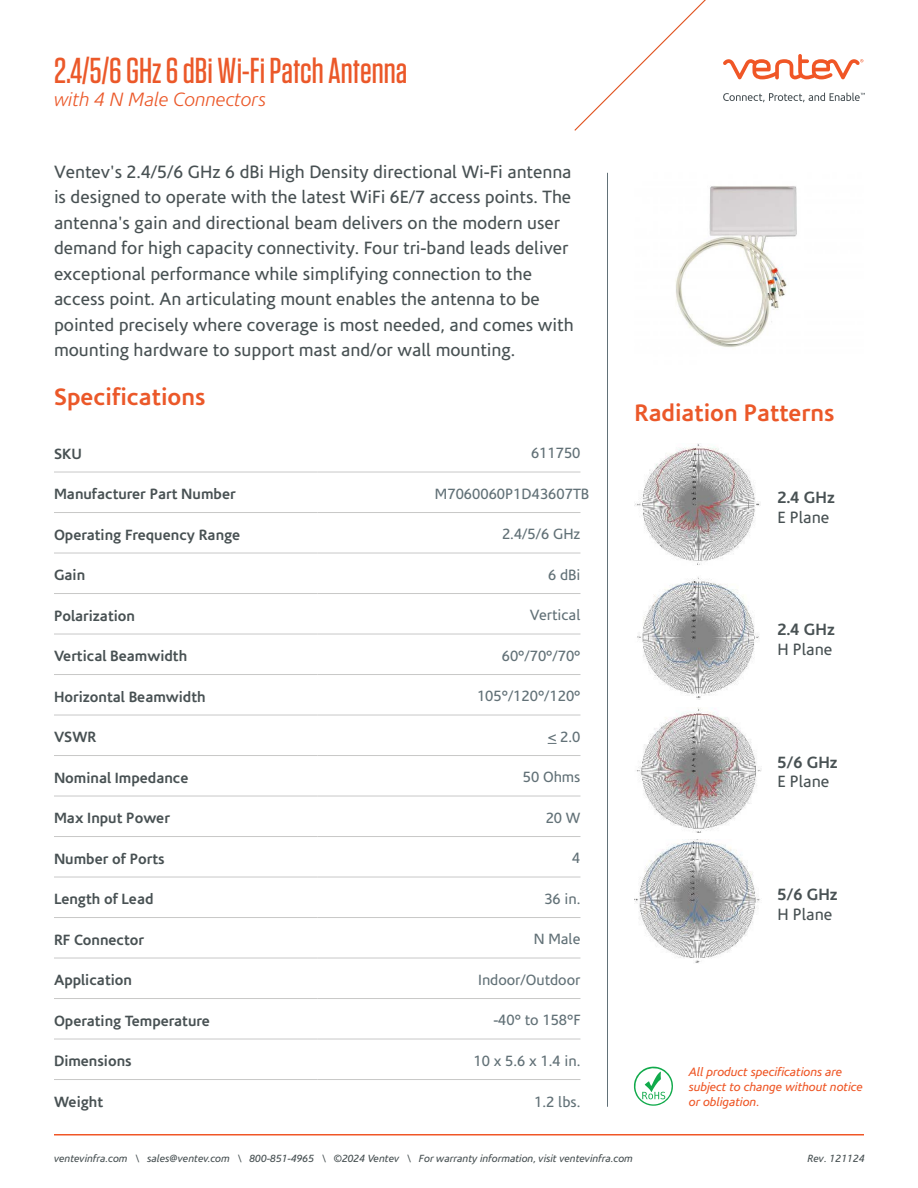
<style>
.page{position:relative;width:918px;height:1188px;background:#fff}
.page>*{position:absolute;margin:0;border:0;box-sizing:border-box;transform-origin:0 0}
.t1{font:500 36px "Tungsten";color:#eb5829}
.t2{font:700 24px "Corisande";color:#eb5829}
.t3{font:italic 300 19.5px "Corisande";color:#eb5829}
.t4{font:18px/25.5px "Corisande";color:#485153}
.t5{font:700 16.5px "Corisande";color:#485153}
.t6{font:16.5px "Corisande";color:#485153}
.t7{font:700 15px "Corisande";color:#485153}
.t8{font:15px "Corisande";color:#627177}
.t9{font:italic 12.3px/14.7px "Corisande";color:#ee5828}
.t10{font:italic 10.5px "Corisande";color:#485153}
</style>
<div class="page">
<svg style="left:574px;top:0;width:291px;height:131px"></svg>
<hr style="left:54px;top:1134px;width:810px;height:2px;background:#f05626">
<svg style="left:634px;top:1067px;width:39px;height:39px"></svg>
<hr style="left:607px;top:173px;width:1px;height:934px;background:#627178">
<img style="left:675px;top:186px;width:122px;height:161px">
<img style="left:634px;top:443px;width:126px;height:122px">
<img style="left:636px;top:708px;width:125px;height:124px">
<img style="left:637px;top:577px;width:122px;height:123px">
<img style="left:634px;top:840px;width:126px;height:123px">
<hr style="left:54px;top:472px;width:263px;height:1px;background:#c9c9c8">
<hr style="left:317px;top:472px;width:263px;height:1px;background:#c9c9c8">
<hr style="left:54px;top:512px;width:263px;height:1px;background:#c9c9c8">
<hr style="left:317px;top:512px;width:263px;height:1px;background:#c9c9c8">
<hr style="left:54px;top:553px;width:263px;height:1px;background:#c9c9c8">
<hr style="left:317px;top:553px;width:263px;height:1px;background:#c9c9c8">
<hr style="left:54px;top:593px;width:263px;height:1px;background:#c9c9c8">
<hr style="left:317px;top:593px;width:263px;height:1px;background:#c9c9c8">
<hr style="left:54px;top:634px;width:263px;height:1px;background:#c9c9c8">
<hr style="left:317px;top:634px;width:263px;height:1px;background:#c9c9c8">
<hr style="left:54px;top:674px;width:263px;height:1px;background:#c9c9c8">
<hr style="left:317px;top:674px;width:263px;height:1px;background:#c9c9c8">
<hr style="left:54px;top:715px;width:263px;height:1px;background:#c9c9c8">
<hr style="left:317px;top:715px;width:263px;height:1px;background:#c9c9c8">
<hr style="left:54px;top:755px;width:263px;height:1px;background:#c9c9c8">
<hr style="left:317px;top:755px;width:263px;height:1px;background:#c9c9c8">
<hr style="left:54px;top:796px;width:263px;height:1px;background:#c9c9c8">
<hr style="left:317px;top:796px;width:263px;height:1px;background:#c9c9c8">
<hr style="left:54px;top:836px;width:263px;height:1px;background:#c9c9c8">
<hr style="left:317px;top:836px;width:263px;height:1px;background:#c9c9c8">
<hr style="left:54px;top:877px;width:263px;height:1px;background:#c9c9c8">
<hr style="left:317px;top:877px;width:263px;height:1px;background:#c9c9c8">
<hr style="left:54px;top:917px;width:263px;height:1px;background:#c9c9c8">
<hr style="left:317px;top:917px;width:263px;height:1px;background:#c9c9c8">
<hr style="left:54px;top:958px;width:263px;height:1px;background:#c9c9c8">
<hr style="left:317px;top:958px;width:263px;height:1px;background:#c9c9c8">
<hr style="left:54px;top:998px;width:263px;height:1px;background:#c9c9c8">
<hr style="left:317px;top:998px;width:263px;height:1px;background:#c9c9c8">
<hr style="left:54px;top:1039px;width:263px;height:1px;background:#c9c9c8">
<hr style="left:317px;top:1039px;width:263px;height:1px;background:#c9c9c8">
<hr style="left:54px;top:1079px;width:263px;height:1px;background:#c9c9c8">
<hr style="left:317px;top:1079px;width:263px;height:1px;background:#c9c9c8">
<h1 class="t1" style="left:54px;top:52px;width:355px">2.4/5/6 GHz 6 dBi Wi-Fi Patch Antenna</h1>
<p class="t3" style="left:54px;top:89px;width:214px">with 4 N Male Connectors</p>
<p class="t4" style="left:54px;top:159px;width:521px">Ventev's 2.4/5/6 GHz 6 dBi High Density directional Wi-Fi antenna is designed to operate with the latest WiFi 6E/7 access points. The antenna's gain and directional beam delivers on the modern user demand for high capacity connectivity. Four tri-band leads deliver exceptional performance while simplifying connection to the access point. An articulating mount enables the antenna to be pointed precisely where coverage is most needed, and comes with mounting hardware to support mast and/or wall mounting.</p>
<h2 class="t2" style="left:54px;top:383px;width:153px">Specifications</h2>
<p class="t7" style="left:54px;top:445px;width:30px">SKU</p>
<p class="t8" style="left:531px;top:445px;width:51px">611750</p>
<p class="t7" style="left:54px;top:485px;width:183px">Manufacturer Part Number</p>
<p class="t8" style="left:435px;top:486px;width:156px">M7060060P1D43607TB</p>
<p class="t7" style="left:54px;top:526px;width:188px">Operating Frequency Range</p>
<p class="t8" style="left:502px;top:526px;width:80px">2.4/5/6 GHz</p>
<p class="t7" style="left:54px;top:566px;width:33px">Gain</p>
<p class="t8" style="left:548px;top:567px;width:34px">6 dBi</p>
<p class="t7" style="left:54px;top:607px;width:83px">Polarization</p>
<p class="t8" style="left:530px;top:607px;width:52px">Vertical</p>
<p class="t7" style="left:54px;top:647px;width:135px">Vertical Beamwidth</p>
<p class="t8" style="left:502px;top:648px;width:80px">60°/70°/70°</p>
<p class="t7" style="left:54px;top:688px;width:153px">Horizontal Beamwidth</p>
<p class="t8" style="left:477px;top:688px;width:105px">105°/120°/120°</p>
<p class="t7" style="left:54px;top:728px;width:44px">VSWR</p>
<p class="t8" style="left:548px;top:729px;width:34px">&lt; 2.0</p>
<p class="t7" style="left:54px;top:769px;width:136px">Nominal Impedance</p>
<p class="t8" style="left:523px;top:769px;width:59px">50 Ohms</p>
<p class="t7" style="left:54px;top:809px;width:117px">Max Input Power</p>
<p class="t8" style="left:546px;top:810px;width:36px">20 W</p>
<p class="t7" style="left:54px;top:850px;width:112px">Number of Ports</p>
<p class="t8" style="left:572px;top:850px;width:10px">4</p>
<p class="t7" style="left:54px;top:890px;width:101px">Length of Lead</p>
<p class="t8" style="left:544px;top:891px;width:38px">36 in.</p>
<p class="t7" style="left:54px;top:931px;width:92px">RF Connector</p>
<p class="t8" style="left:534px;top:931px;width:48px">N Male</p>
<p class="t7" style="left:54px;top:971px;width:80px">Application</p>
<p class="t8" style="left:478px;top:972px;width:104px">Indoor/Outdoor</p>
<p class="t7" style="left:54px;top:1012px;width:157px">Operating Temperature</p>
<p class="t8" style="left:493px;top:1012px;width:89px">-40° to 158°F</p>
<p class="t7" style="left:54px;top:1052px;width:79px">Dimensions</p>
<p class="t8" style="left:474px;top:1053px;width:108px">10 x 5.6 x 1.4 in.</p>
<p class="t7" style="left:54px;top:1093px;width:51px">Weight</p>
<p class="t8" style="left:534px;top:1093px;width:48px">1.2 lbs.</p>
<h2 class="t2" style="left:634px;top:399px;width:201px">Radiation Patterns</h2>
<p class="t5" style="left:777px;top:488px;width:59px">2.4 GHz</p>
<p class="t6" style="left:777px;top:508px;width:53px">E Plane</p>
<p class="t5" style="left:777px;top:620px;width:59px">2.4 GHz</p>
<p class="t6" style="left:777px;top:640px;width:56px">H Plane</p>
<p class="t5" style="left:777px;top:752px;width:62px">5/6 GHz</p>
<p class="t6" style="left:777px;top:773px;width:53px">E Plane</p>
<p class="t5" style="left:777px;top:885px;width:62px">5/6 GHz</p>
<p class="t6" style="left:777px;top:905px;width:56px">H Plane</p>
<p class="t9" style="left:689px;top:1065px;width:176px">All product specifications are subject to change without notice or obligation.</p>
<p class="t10" style="left:54px;top:1153px;width:580px">ventevinfra.com \ sales@ventev.com \ 800-851-4965 \ ©2024 Ventev \ For warranty information, visit ventevinfra.com</p>
<p class="t10" style="left:807px;top:1153px;width:59px">Rev. 121124</p>
</div>
